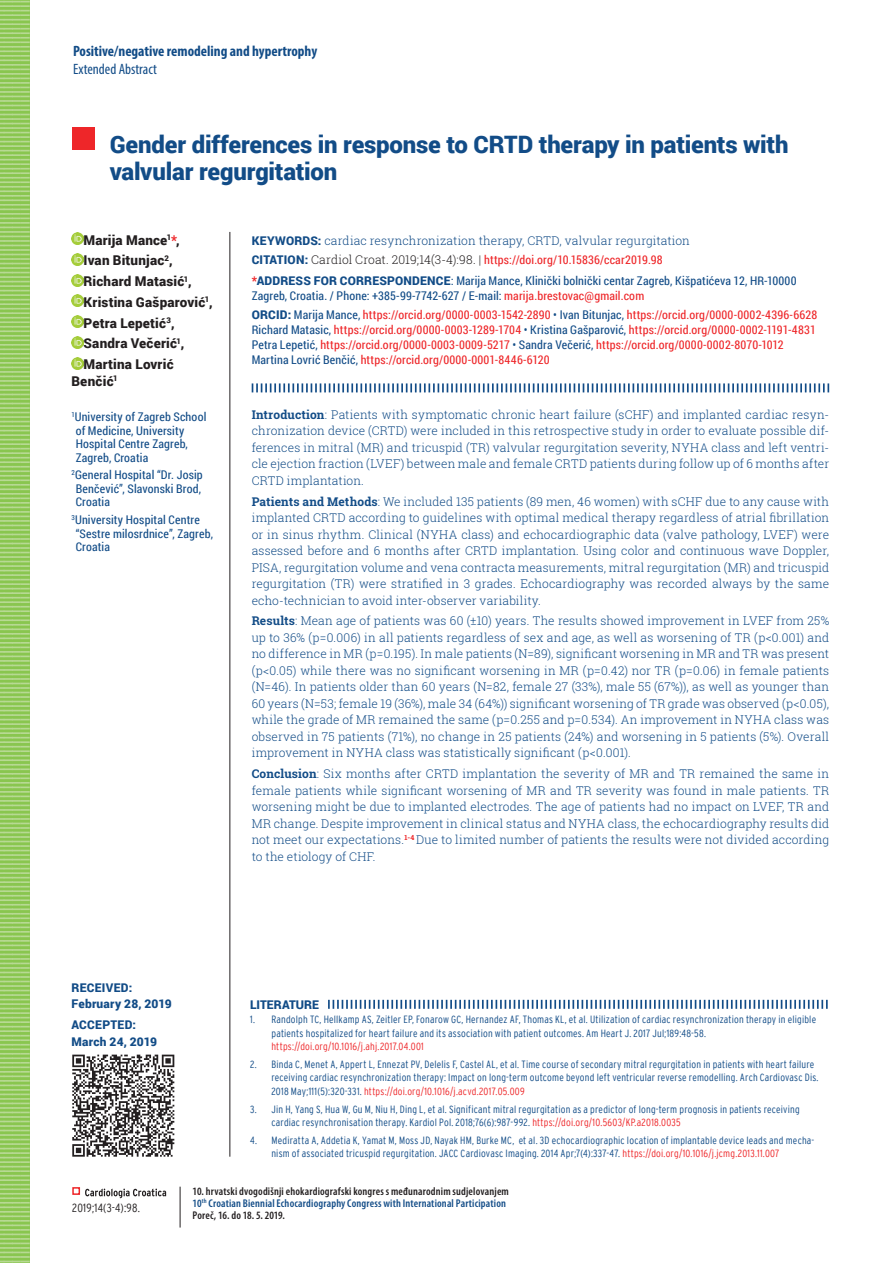
<style>
.page{position:relative;width:893px;height:1263px;background:#fff}
.page>*{position:absolute;margin:0;border:0;box-sizing:border-box;transform-origin:0 0}
.t1{font:900 24px/27px "Roboto";letter-spacing:-.01em;color:#124c87}
.t2{font:700 condensed 15px "Myriad Pro";color:#124c87}
.t3{font:condensed 15px "Myriad Pro";color:#124c87}
.t4{font:900 13.5px/20.7px "Roboto";letter-spacing:.015em;color:#231f20}
.t5{font:300 12px/16.5px "Roboto Slab";letter-spacing:.01em;color:#124c87;text-align:justify}
.t6{font:12px/15px "Roboto Condensed";letter-spacing:.015em;color:#ee2629}
.t7{font:12px/13.5px "Roboto Condensed";letter-spacing:.015em;color:#124c87}
.t8{font:900 12px/16.5px "Roboto";letter-spacing:.015em;color:#124c87}
.t9{font:300 condensed 12px "Interstate";letter-spacing:.015em;color:#231f20}
.t10{font:600 condensed 11.25px/12px "Myriad Pro";letter-spacing:.015em;color:#231f20}
.t11{font:300 condensed 10.5px/13.5px "Interstate";letter-spacing:.02em;color:#124c87}
.t12{font:300 condensed 10.5px "Interstate";letter-spacing:.02em;color:#ee2629}
.s1{color:#ee2629}
.s2{font-family:"Roboto";font-weight:900}
.s3{font-family:"Roboto";font-weight:900;color:#124c87}
.s4{font-family:"Roboto Slab";font-weight:300;color:#231f20}
.s5{font-family:"Roboto"}
.s6{color:#124c87}
.s7{font-weight:700}
</style>
<div class="page">
<svg style="left:85px;top:1188px;width:81px;height:10px"></svg>
<div style="left:72px;top:1187px;width:8px;height:8px;border:2px solid #ee2629"></div>
<hr style="left:180px;top:1187px;width:1px;height:40px;background:#231f20">
<svg style="left:0;top:0;width:30px;height:1263px;background:#9acc68"></svg>
<div style="left:72px;top:128px;width:23px;height:22px;background:#ee2629"></div>
<svg style="left:72px;top:232px;width:12px;height:13px"></svg>
<svg style="left:72px;top:253px;width:12px;height:12px"></svg>
<svg style="left:72px;top:274px;width:12px;height:12px"></svg>
<svg style="left:72px;top:295px;width:12px;height:12px"></svg>
<svg style="left:72px;top:315px;width:12px;height:13px"></svg>
<svg style="left:72px;top:336px;width:12px;height:12px"></svg>
<svg style="left:72px;top:357px;width:12px;height:12px"></svg>
<hr style="left:230px;top:232px;width:1px;height:925px;background:#231f20">
<svg style="left:252px;top:383px;width:577px;height:9px"></svg>
<svg style="left:328px;top:1000px;width:500px;height:9px"></svg>
<svg style="left:72px;top:1054px;width:102px;height:103px"></svg>
<p class="t2" style="left:73px;top:42px;width:246px">Positive/negative remodeling and hypertrophy</p>
<p class="t3" style="left:73px;top:60px;width:85px">Extended Abstract</p>
<h1 class="t1" style="left:110px;top:130px;width:680px">Gender differences in response to CRTD therapy in patients with valvular regurgitation</h1>
<p class="t4" style="left:84px;top:229px;width:131px">Marija Mance<sup>1</sup><span class="s1">*</span>,<br>Ivan Bitunjac<sup>2</sup>,<br>Richard Matasić<sup>1</sup>,<br>Kristina Gašparović<sup>1</sup>,<br>Petra Lepetić<sup>3</sup>,<br>Sandra Večerić<sup>1</sup>,<br>Martina Lovrić</p>
<p class="t4" style="left:72px;top:370px;width:48px">Benčić<sup>1</sup></p>
<p class="t7" style="left:76px;top:410px;width:132px;text-indent:-4px"><sup>1</sup>University of Zagreb School of Medicine, University<br>Hospital Centre Zagreb,<br>Zagreb, Croatia</p>
<p class="t7" style="left:76px;top:468px;width:128px;text-indent:-4px"><sup>2</sup>General Hospital “Dr. Josip<br>Benčević”, Slavonski Brod,<br>Croatia</p>
<p class="t7" style="left:76px;top:513px;width:139px;text-indent:-4px"><sup>3</sup>University Hospital Centre “Sestre milosrdnice”, Zagreb,<br>Croatia</p>
<p class="t5" style="left:252px;top:232px;width:440px"><span class="s2">KEYWORDS:</span> cardiac resynchronization therapy, CRTD, valvular regurgitation</p>
<p class="t6" style="left:252px;top:252px;width:412px"><span class="s3">CITATION:</span> <span class="s4">Cardiol Croat. 2019;14(3-4):98. |</span> https://doi.org/10.15836/ccar2019.98</p>
<p class="t8" style="left:252px;top:271px;width:22px"><span class="s1">*</span>Addr</p>
<p class="t8" style="left:289px;top:271px;width:34px">ess for</p>
<p class="t8" style="left:340px;top:271px;width:9px">corr</p>
<p class="t8" style="left:372px;top:271px;width:32px">espond</p>
<p class="t7" style="left:252px;top:272px;width:546px;line-height:15px;text-indent:168px"><span class="s2">ence</span><span class="s5">:</span> Marija Mance, Klinički bolnički centar Zagreb, Kišpatićeva 12, HR-10000<br>Zagreb, Croatia. / Phone: +385-99-7742-627 / E-mail: <span class="s1">marija.brestovac@gmail.com</span></p>
<p class="t6" style="left:252px;top:307px;width:567px"><span class="s3">ORCID:</span> <span class="s6">Marija Mance,</span> https://orcid.org/0000-0003-1542-2890 <span class="s6">• Ivan Bitunjac,</span> https://orcid.org/0000-0002-4396-6628<br><span class="s6">Richard Matasic,</span> https://orcid.org/0000-0003-1289-1704 <span class="s6">• Kristina Gašparović,</span> https://orcid.org/0000-0002-1191-4831<br><span class="s6">Petra Lepetić,</span> https://orcid.org/0000-0003-0009-5217 <span class="s6">• Sandra Večerić,</span> https://orcid.org/0000-0002-8070-1012<br><span class="s6">Martina Lovrić Benčić,</span> https://orcid.org/0000-0001-8446-6120</p>
<p class="t5" style="left:252px;top:406px;width:579px"><span class="s7">Introduction</span>: Patients with symptomatic chronic heart failure (sCHF) and implanted cardiac resyn&shy;chronization device (CRTD) were included in this retrospective study in order to evaluate possible dif&shy;ferences in mitral (MR) and tricuspid (TR) valvular regurgitation severity, NYHA class and left ventri&shy;cle ejection fraction (LVEF) between male and female CRTD patients during follow up of 6 months after CRTD implantation.</p>
<p class="t5" style="left:252px;top:493px;width:579px"><span class="s7">Patients and Methods</span>: We included 135 patients (89 men, 46 women) with sCHF due to any cause with implanted CRTD according to guidelines with optimal medical therapy regardless of atrial fibrillation or in sinus rhythm. Clinical (NYHA class) and echocardiographic data (valve pathology, LVEF) were assessed before and 6 months after CRTD implantation. Using color and continuous wave Doppler, PISA, regurgitation volume and vena contracta measurements, mitral regurgitation (MR) and tricuspid regurgitation (TR) were stratified in 3 grades. Echocardiography was recorded always by the same echo-technician to avoid inter-observer variability.</p>
<p class="t5" style="left:252px;top:612px;width:579px"><span class="s7">Results</span>: Mean age of patients was 60 (±10) years. The results showed improvement in LVEF from 25% up to 36% (p=0.006) in all patients regardless of sex and age, as well as worsening of TR (p&lt;0.001) and no difference in MR (p=0.195). In male patients (N=89), significant worsening in MR and TR was present (p&lt;0.05) while there was no significant worsening in MR (p=0.42) nor TR (p=0.06) in female patients (N=46). In patients older than 60 years (N=82, female 27 (33%), male 55 (67%)), as well as younger than 60 years (N=53; female 19 (36%), male 34 (64%)) significant worsening of TR grade was observed (p&lt;0.05), while the grade of MR remained the same (p=0.255 and p=0.534). An improvement in NYHA class was observed in 75 patients (71%), no change in 25 patients (24%) and worsening in 5 patients (5%). Overall improvement in NYHA class was statistically significant (p&lt;0.001).</p>
<p class="t5" style="left:252px;top:765px;width:579px"><span class="s7">Conclusion</span>: Six months after CRTD implantation the severity of MR and TR remained the same in female patients while significant worsening of MR and TR severity was found in male patients. TR worsening might be due to implanted electrodes. The age of patients had no impact on LVEF, TR and MR change. Despite improvement in clinical status and NYHA class, the echocardiography results did not meet our expectations.<sup>1-4</sup> Due to limited number of patients the results were not divided according to the etiology of CHF.</p>
<p class="t8" style="left:72px;top:979px;width:102px">Received:<br>February 28, 2019</p>
<p class="t8" style="left:72px;top:1016px;width:87px">Accepted:<br>March 24, 2019</p>
<p class="t8" style="left:250px;top:996px;width:69px">LITERATURE</p>
<p class="t11" style="left:271px;top:1013px;width:546px;text-indent:-21px">1. Randolph TC, Hellkamp AS, Zeitler EP, Fonarow GC, Hernandez AF, Thomas KL, et al. Utilization of cardiac resynchronization therapy in eligible patients hospitalized for heart failure and its association with patient outcomes. Am Heart J. 2017 Jul;189:48-58.</p>
<p class="t12" style="left:271px;top:1040px;width:154px">https://doi.org/10.1016/j.ahj.2017.04.001</p>
<p class="t11" style="left:271px;top:1057px;width:549px;text-indent:-21px">2. Binda C, Menet A, Appert L, Ennezat PV, Delelis F, Castel AL, et al. Time course of secondary mitral regurgitation in patients with heart failure receiving cardiac resynchronization therapy: Impact on long-term outcome beyond left ventricular reverse remodelling. Arch Cardiovasc Dis.<br>2018 May;111(5):320-331. <span class="s1">https://doi.org/10.1016/j.acvd.2017.05.009</span></p>
<p class="t11" style="left:271px;top:1102px;width:530px;text-indent:-21px">3. Jin H, Yang S, Hua W, Gu M, Niu H, Ding L, et al. Significant mitral regurgitation as a predictor of long-term prognosis in patients receiving cardiac resynchronisation therapy. Kardiol Pol. 2018;76(6):987-992. <span class="s1">https://doi.org/10.5603/KP.a2018.0035</span></p>
<p class="t11" style="left:271px;top:1133px;width:544px;text-indent:-21px">4. Mediratta A, Addetia K, Yamat M, Moss JD, Nayak HM, Burke MC, et al. 3D echocardiographic location of implantable device leads and mecha&shy;nism of associated tricuspid regurgitation. JACC Cardiovasc Imaging. 2014 Apr;7(4):337-47. <span class="s1">https://doi.org/10.1016/j.jcmg.2013.11.007</span></p>
<p class="t9" style="left:72px;top:1201px;width:69px">2019;14(3-4):98.</p>
<p class="t10" style="left:193px;top:1185px;width:318px">10. hrvatski dvogodišnji ehokardiografski kongres s međunarodnim sudjelovanjem<br><span class="s6">10</span><sup>th</sup> <span class="s6">Croatian Biennial Echocardiography Congress with International Participation<br></span>Poreč, 16. do 18. 5. 2019.</p>
</div>
